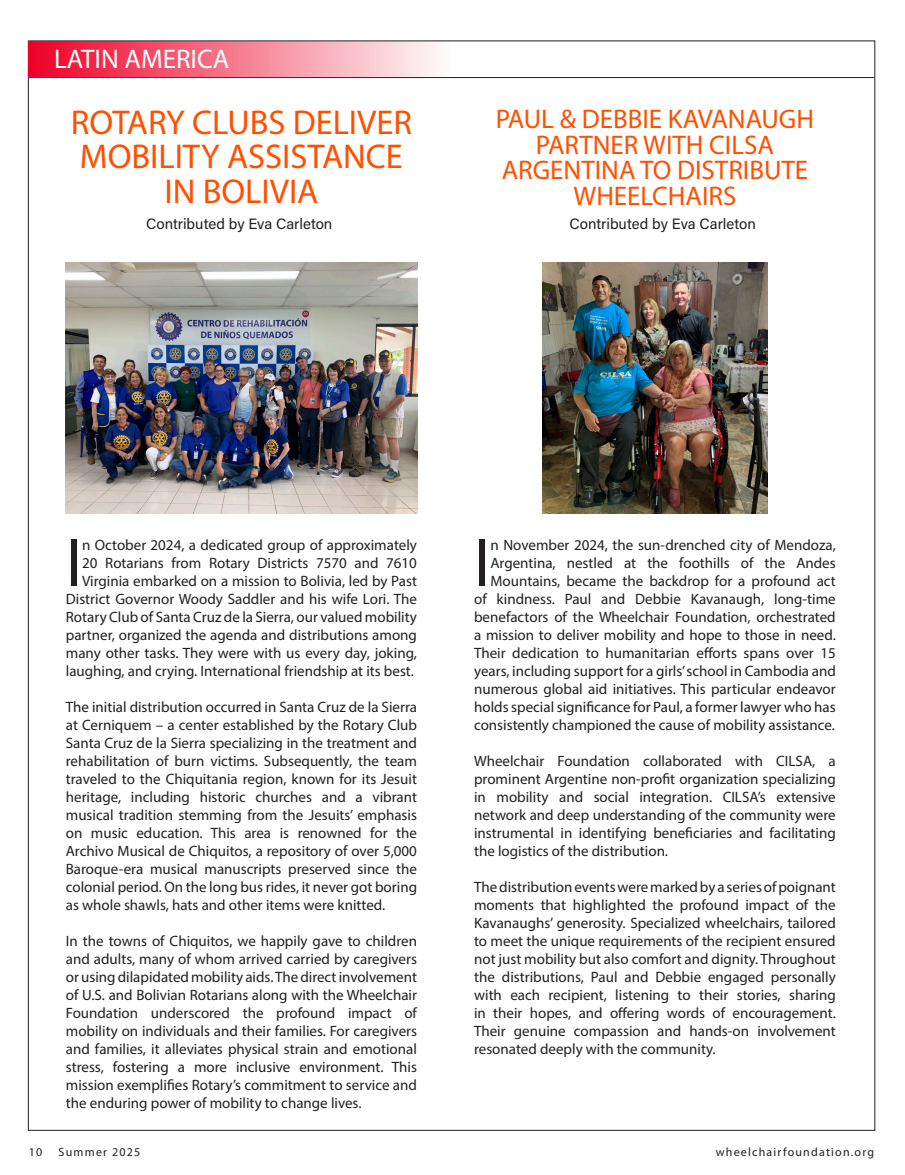
<style>
.page{position:relative;width:905px;height:1175px;background:#fff}
.page>*{position:absolute;margin:0;border:0;box-sizing:border-box;transform-origin:0 0}
.t1{font:68.4px "Myriad Pro";color:#231f20}
.t2{font:34.5px/34.5px "Myriad Pro";color:#ff5000;text-align:center}
.t3{font:27px/25.5px "Myriad Pro";color:#ff5000;text-align:center}
.t4{font:27px "Myriad Pro";color:#fff}
.t5{font:15px/18px "Myriad Pro";color:#231f20;text-align:justify}
.t6{font:15px "Acumin Pro";color:#231f20}
.t7{font:12px "Myriad Pro";letter-spacing:.1em;color:#231f20}
</style>
<div class="page">
<hr style="left:28px;top:77px;width:846px;height:1px;background:#231f20">
<div style="left:29px;top:41px;width:422px;height:36px;background:linear-gradient(to right,#ef0026,#fefcfc)"></div>
<img style="left:542px;top:263px;width:225px;height:250px">
<img style="left:66px;top:263px;width:351px;height:250px">
<h3 class="t4" style="left:54px;top:43px;width:177px">LATIN AMERICA</h3>
<p class="t2" style="left:71px;top:105px;width:343px">ROTARY CLUBS DELIVER<br>MOBILITY ASSISTANCE<br>IN BOLIVIA</p>
<p class="t3" style="left:496px;top:106px;width:319px">PAUL &amp; DEBBIE KAVANAUGH<br>PARTNER WITH CILSA<br>ARGENTINA TO DISTRIBUTE<br>WHEELCHAIRS</p>
<p class="t6" style="left:146px;top:214px;width:188px">Contributed by Eva Carleton</p>
<p class="t6" style="left:569px;top:214px;width:188px">Contributed by Eva Carleton</p>
<p class="t5" style="left:66px;top:535px;width:353px;text-align:right">n October 2024, a dedicated group of approximately 20 Rotarians from Rotary Districts 7570 and 7610<br>Virginia embarked on a mission to Bolivia, led by Past District Governor Woody Saddler and his wife Lori. The Rotary Club of Santa Cruz de la Sierra, our valued mobility partner, organized the agenda and distributions among many other tasks. They were with us every day, joking, laughing, and crying. International friendship at its best.</p>
<p class="t5" style="left:66px;top:697px;width:353px">The initial distribution occurred in Santa Cruz de la Sierra at Cerniquem – a center established by the Rotary Club Santa Cruz de la Sierra specializing in the treatment and rehabilitation of burn victims. Subsequently, the team traveled to the Chiquitania region, known for its Jesuit heritage, including historic churches and a vibrant musical tradition stemming from the Jesuits’ emphasis on music education. This area is renowned for the Archivo Musical de Chiquitos, a repository of over 5,000<br>Baroque-era musical manuscripts preserved since the colonial period. On the long bus rides, it never got boring as whole shawls, hats and other items were knitted.</p>
<p class="t5" style="left:66px;top:931px;width:353px">In the towns of Chiquitos, we happily gave to children and adults, many of whom arrived carried by caregivers or using dilapidated mobility aids. The direct involvement of U.S. and Bolivian Rotarians along with the Wheelchair Foundation underscored the profound impact of mobility on individuals and their families. For caregivers and families, it alleviates physical strain and emotional stress, fostering a more inclusive environment. This mission exemplifies Rotary’s commitment to service and the enduring power of mobility to change lives.</p>
<p class="t1" style="left:66px;top:521px;width:18px">I</p>
<p class="t5" style="left:474px;top:535px;width:363px;text-align:right">n November 2024, the sun-drenched city of Mendoza, Argentina, nestled at the foothills of the Andes Mountains, became the backdrop for a profound act<br>of kindness. Paul and Debbie Kavanaugh, long-time benefactors of the Wheelchair Foundation, orchestrated a mission to deliver mobility and hope to those in need.<br>Their dedication to humanitarian efforts spans over 15 years, including support for a girls’ school in Cambodia and numerous global aid initiatives. This particular endeavor holds special significance for Paul, a former lawyer who has consistently championed the cause of mobility assistance.</p>
<p class="t5" style="left:474px;top:751px;width:363px">Wheelchair Foundation collaborated with CILSA, a prominent Argentine non-profit organization specializing in mobility and social integration. CILSA’s extensive network and deep understanding of the community were instrumental in identifying beneficiaries and facilitating the logistics of the distribution.</p>
<p class="t5" style="left:474px;top:877px;width:363px">The distribution events were marked by a series of poignant moments that highlighted the profound impact of the Kavanaughs’ generosity. Specialized wheelchairs, tailored to meet the unique requirements of the recipient ensured not just mobility but also comfort and dignity. Throughout the distributions, Paul and Debbie engaged personally with each recipient, listening to their stories, sharing in their hopes, and offering words of encouragement.<br>Their genuine compassion and hands-on involvement resonated deeply with the community.</p>
<p class="t1" style="left:474px;top:521px;width:18px">I</p>
<p class="t7" style="left:29px;top:1144px;width:15px">10</p>
<p class="t7" style="left:59px;top:1144px;width:83px">Summer 2025</p>
<p class="t7" style="left:715px;top:1144px;width:160px">wheelchairfoundation.org</p>
</div>
